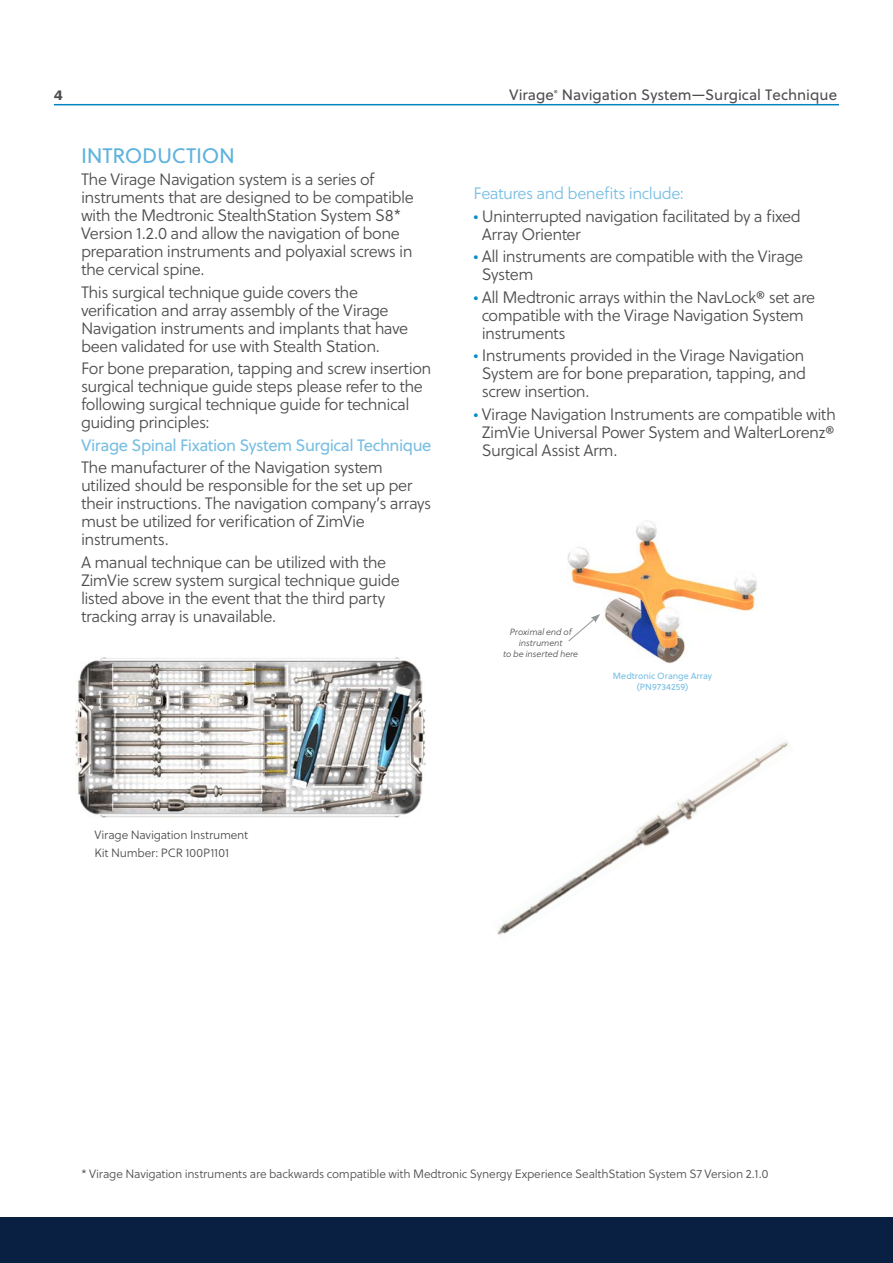
<style>
.page{position:relative;width:893px;height:1263px;background:#fff}
.page>*{position:absolute;margin:0;border:0;box-sizing:border-box;transform-origin:0 0}
.t1{font:21px "Soleil";letter-spacing:-.015em;color:#60b3de}
.t2{font:16.5px/18px "Soleil Lt";letter-spacing:-.03em;color:#4d4d4f}
.t3{font:16.5px "Soleil";letter-spacing:-.03em;color:#78bee3}
.t4{font:16.5px "Soleil Lt";letter-spacing:-.03em;color:#78bee3}
.t5{font:15px "Soleil";color:#4d4d4f}
.t6{font:700 15px "Slate Pro";color:#4d4d4f}
.t7{font:12px/18px "Soleil Lt";letter-spacing:-.015em;color:#4d4d4f}
.t8{font:italic 9px/10.8px "Soleil Lt";letter-spacing:-.01em;color:#4d4d4f;text-align:center}
.t9{font:9px/10.8px "Soleil";letter-spacing:.005em;color:#78bee3;text-align:center}
.s1{color:#008fc6}
</style>
<div class="page">
<hr style="left:54px;top:104px;width:785px;height:1px;background:#0083bf">
<img style="left:76px;top:657px;width:349px;height:160px">
<img style="left:567px;top:521px;width:190px;height:143px">
<svg style="left:568px;top:614px;width:32px;height:28px"></svg>
<img style="left:497px;top:741px;width:292px;height:194px">
<div style="left:0;top:1217px;width:893px;height:46px;background:#0a2043"></div>
<p class="t6" style="left:54px;top:87px;width:10px">4</p>
<p class="t5" style="left:509px;top:85px;width:329px">Virage<sup>®</sup> Navigation System—Surgical Technique</p>
<p class="t1" style="left:81px;top:142px;width:155px">INTRODUCTION</p>
<p class="t2" style="left:81px;top:171px;width:334px">The Virage Navigation system is a series of instruments that are designed to be compatible with the Medtronic StealthStation System S8* Version 1.2.0 and allow the navigation of bone preparation instruments and polyaxial screws in the cervical spine.</p>
<p class="t2" style="left:81px;top:284px;width:329px">This surgical technique guide covers the verification and array assembly of the Virage Navigation instruments and implants that have been validated for use with Stealth Station.</p>
<p class="t2" style="left:81px;top:360px;width:352px">For bone preparation, tapping and screw insertion surgical technique guide steps please refer to the following surgical technique guide for technical guiding principles:</p>
<p class="t3" style="left:81px;top:435px;width:352px">Virage Spinal Fixation System Surgical Technique</p>
<p class="t2" style="left:81px;top:459px;width:352px">The manufacturer of the Navigation system utilized should be responsible for the set up per their instructions. The navigation company’s arrays must be utilized for verification of ZimVie instruments.</p>
<p class="t2" style="left:81px;top:554px;width:320px">A manual technique can be utilized with the ZimVie screw system surgical technique guide listed above in the event that the third party tracking array is unavailable.</p>
<p class="t4" style="left:473px;top:183px;width:212px">Features and benefits include:</p>
<p class="t2" style="left:482px;top:208px;width:321px;text-indent:-8px"><span class="s1">•</span> Uninterrupted navigation facilitated by a fixed<br>Array Orienter</p>
<p class="t2" style="left:482px;top:248px;width:323px;text-indent:-8px"><span class="s1">•</span> All instruments are compatible with the Virage<br>System</p>
<p class="t2" style="left:482px;top:289px;width:335px;text-indent:-8px"><span class="s1">•</span> All Medtronic arrays within the NavLock® set are compatible with the Virage Navigation System instruments</p>
<p class="t2" style="left:482px;top:347px;width:326px;text-align:justify;text-indent:-8px"><span class="s1">•</span> Instruments provided in the Virage Navigation System are for bone preparation, tapping, and screw insertion.</p>
<p class="t2" style="left:482px;top:406px;width:356px;text-align:justify;text-indent:-8px"><span class="s1">•</span> Virage Navigation Instruments are compatible with ZimVie Universal Power System and WalterLorenz® Surgical Assist Arm.</p>
<p class="t8" style="left:503px;top:627px;width:77px">Proximal end of instrument<br>to be inserted here</p>
<p class="t9" style="left:613px;top:670px;width:101px">Medtronic Orange Array (PN9734259)</p>
<p class="t7" style="left:94px;top:826px;width:155px">Virage Navigation Instrument<br>Kit Number: PCR 100P1101</p>
<p class="t7" style="left:81px;top:1165px;width:689px">* Virage Navigation instruments are backwards compatible with Medtronic Synergy Experience SealthStation System S7 Version 2.1.0</p>
</div>
